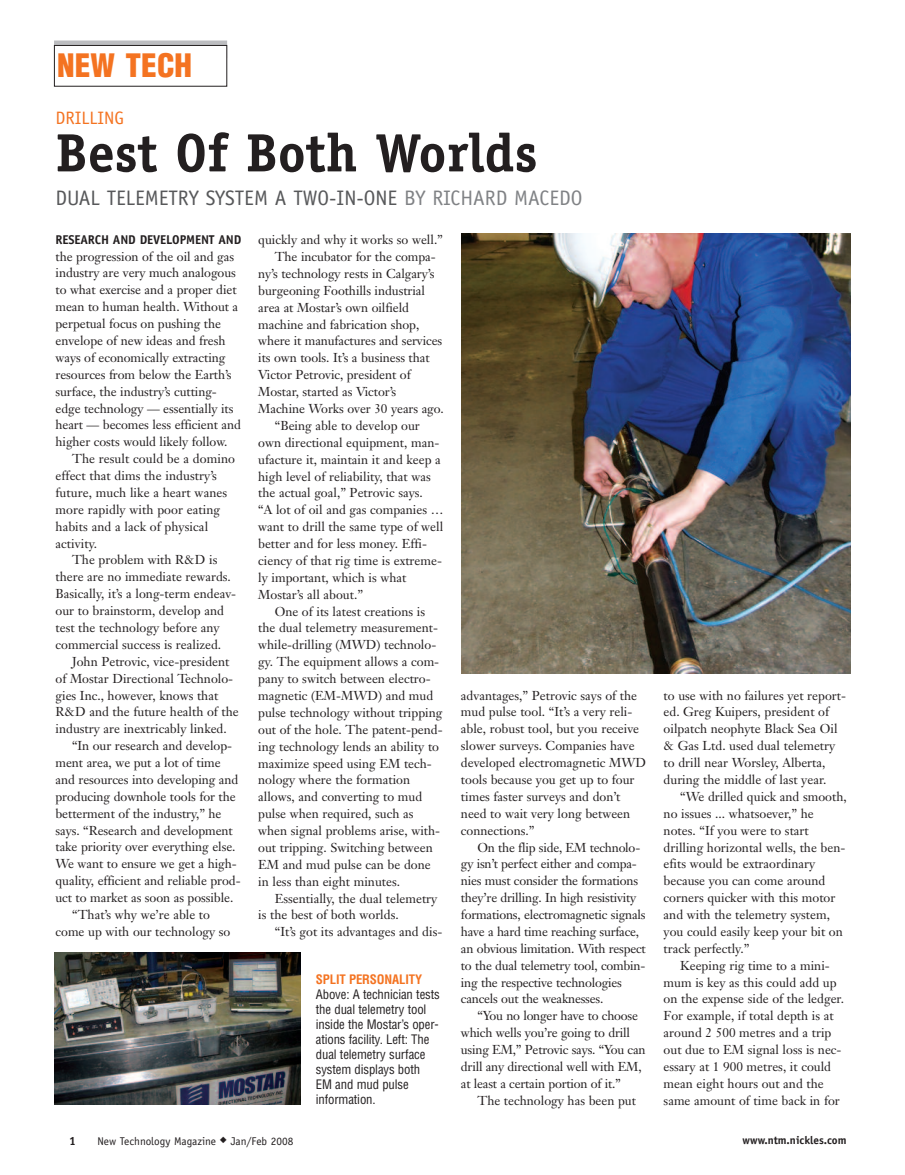
<style>
.page{position:relative;width:905px;height:1175px;background:#fff}
.page>*{position:absolute;margin:0;border:0;box-sizing:border-box;transform-origin:0 0}
.t1{font:700 54px "Officina Serif";color:#231f20}
.t2{font:900 condensed 31.5px "Helvetica";color:#f47321}
.t3{font:21px "Officina Sans";color:#57585a}
.t4{font:18px "Officina Sans";color:#f47321}
.t5{font:12.75px/16.8px "Janson Text";color:#231f20}
.t6{font:condensed 12.75px/15px "Helvetica";letter-spacing:-.01em;color:#231f20}
.t7{font:700 12.75px "Officina Sans";letter-spacing:-.01em;color:#231f20}
.t8{font:700 condensed 12.75px "Helvetica";letter-spacing:-.01em;color:#f47321}
.t9{font:700 12px "Officina Sans";color:#231f20}
.t10{font:11.25px "Officina Sans";color:#231f20}
.t11{font:700 11.25px "Officina Sans";color:#231f20}
.s1{color:#808285}
</style>
<div class="page">
<div style="left:54px;top:40px;width:173px;height:18px;border:4px solid #bcbdc0"></div>
<div style="left:54px;top:45px;width:173px;height:41px;background:#fff"></div>
<div style="left:54px;top:45px;width:173px;height:42px;border:1px solid #231f20"></div>
<img style="left:462px;top:233px;width:388px;height:440px">
<img style="left:54px;top:952px;width:247px;height:152px">
<h2 class="t2" style="left:57px;top:47px;width:136px">NEW TECH</h2>
<h3 class="t4" style="left:56px;top:111px;width:70px">DRILLING</h3>
<h1 class="t1" style="left:56px;top:133px;width:483px">Best Of Both Worlds</h1>
<h3 class="t3" style="left:56px;top:190px;width:528px">DUAL TELEMETRY SYSTEM A TWO-IN-ONE <span class="s1">BY RICHARD MACEDO</span></h3>
<p class="t7" style="left:56px;top:234px;width:187px">RESEARCH AND DEVELOPMENT AND</p>
<p class="t5" style="left:55px;top:249px;width:187px">the progression of the oil and gas industry are very much analogous to what exercise and a proper diet mean to human health. Without a perpetual focus on pushing the envelope of new ideas and fresh ways of economically extracting resources from below the Earth’s surface, the industry’s cutting&shy;edge technology — essentially its heart — becomes less efficient and higher costs would likely follow.</p>
<p class="t5" style="left:56px;top:451px;width:181px;text-indent:17px">The result could be a domino effect that dims the industry’s future, much like a heart wanes more rapidly with poor eating habits and a lack of physical activity.</p>
<p class="t5" style="left:56px;top:553px;width:182px;text-indent:17px">The problem with R&amp;D is there are no immediate rewards.<br>Basically, it’s a long-term endeav&shy;our to brainstorm, develop and test the technology before any commercial success is realized.</p>
<p class="t5" style="left:72px;top:654px;width:159px">John Petrovic, vice-president</p>
<p class="t5" style="left:56px;top:671px;width:179px">of Mostar Directional Technolo-</p>
<p class="t5" style="left:55px;top:688px;width:164px">gies Inc., however, knows that</p>
<p class="t5" style="left:56px;top:705px;width:185px">R&amp;D and the future health of the</p>
<p class="t5" style="left:56px;top:721px;width:173px">industry are inextricably linked.</p>
<p class="t5" style="left:72px;top:738px;width:161px">“In our research and develop-</p>
<p class="t5" style="left:56px;top:755px;width:167px">ment area, we put a lot of time</p>
<p class="t5" style="left:56px;top:772px;width:184px">and resources into developing and</p>
<p class="t5" style="left:55px;top:789px;width:182px">producing downhole tools for the</p>
<p class="t5" style="left:55px;top:806px;width:167px">betterment of the industry,” he</p>
<p class="t5" style="left:55px;top:823px;width:179px">says. “Research and development</p>
<p class="t5" style="left:55px;top:840px;width:181px">take priority over everything else.</p>
<p class="t5" style="left:55px;top:856px;width:183px">We want to ensure we get a high-</p>
<p class="t5" style="left:55px;top:873px;width:187px">quality, efficient and reliable prod-</p>
<p class="t5" style="left:55px;top:890px;width:179px">uct to market as soon as possible.</p>
<p class="t5" style="left:72px;top:907px;width:139px">“That’s why we’re able to</p>
<p class="t5" style="left:55px;top:924px;width:176px">come up with our technology so</p>
<p class="t5" style="left:258px;top:233px;width:186px">quickly and why it works so well.”</p>
<p class="t5" style="left:275px;top:249px;width:162px">The incubator for the compa-</p>
<p class="t5" style="left:258px;top:266px;width:178px">ny’s technology rests in Calgary’s</p>
<p class="t5" style="left:258px;top:283px;width:168px">burgeoning Foothills industrial</p>
<p class="t5" style="left:258px;top:300px;width:152px">area at Mostar’s own oilfield</p>
<p class="t5" style="left:258px;top:317px;width:163px">machine and fabrication shop,</p>
<p class="t5" style="left:258px;top:334px;width:185px">where it manufactures and services</p>
<p class="t5" style="left:258px;top:351px;width:173px">its own tools. It’s a business that</p>
<p class="t5" style="left:258px;top:368px;width:154px">Victor Petrovic, president of</p>
<p class="t5" style="left:258px;top:384px;width:140px">Mostar, started as Victor’s</p>
<p class="t5" style="left:258px;top:401px;width:187px">Machine Works over 30 years ago.</p>
<p class="t5" style="left:275px;top:418px;width:147px">“Being able to develop our</p>
<p class="t5" style="left:258px;top:435px;width:183px">own directional equipment, man-</p>
<p class="t5" style="left:258px;top:452px;width:184px">ufacture it, maintain it and keep a</p>
<p class="t5" style="left:258px;top:469px;width:174px">high level of reliability, that was</p>
<p class="t5" style="left:258px;top:486px;width:166px">the actual goal,” Petrovic says.</p>
<p class="t5" style="left:258px;top:503px;width:187px">“A lot of oil and gas companies …</p>
<p class="t5" style="left:258px;top:519px;width:186px">want to drill the same type of well</p>
<p class="t5" style="left:258px;top:536px;width:170px">better and for less money. Effi-</p>
<p class="t5" style="left:258px;top:553px;width:185px">ciency of that rig time is extreme-</p>
<p class="t5" style="left:258px;top:570px;width:150px">ly important, which is what</p>
<p class="t5" style="left:258px;top:587px;width:106px">Mostar’s all about.”</p>
<p class="t5" style="left:275px;top:604px;width:152px">One of its latest creations is</p>
<p class="t5" style="left:258px;top:621px;width:181px">the dual telemetry measurement-</p>
<p class="t5" style="left:258px;top:638px;width:179px">while-drilling (MWD) technolo-</p>
<p class="t5" style="left:258px;top:654px;width:182px">gy. The equipment allows a com-</p>
<p class="t5" style="left:258px;top:671px;width:174px">pany to switch between electro-</p>
<p class="t5" style="left:258px;top:688px;width:176px">magnetic (EM-MWD) and mud</p>
<p class="t5" style="left:258px;top:705px;width:186px">pulse technology without tripping</p>
<p class="t5" style="left:258px;top:722px;width:186px">out of the hole. The patent-pend-</p>
<p class="t5" style="left:258px;top:739px;width:182px">ing technology lends an ability to</p>
<p class="t5" style="left:258px;top:756px;width:175px">maximize speed using EM tech-</p>
<p class="t5" style="left:258px;top:773px;width:153px">nology where the formation</p>
<p class="t5" style="left:258px;top:789px;width:165px">allows, and converting to mud</p>
<p class="t5" style="left:258px;top:806px;width:157px">pulse when required, such as</p>
<p class="t5" style="left:258px;top:823px;width:183px">when signal problems arise, with-</p>
<p class="t5" style="left:258px;top:840px;width:176px">out tripping. Switching between</p>
<p class="t5" style="left:258px;top:857px;width:174px">EM and mud pulse can be done</p>
<p class="t5" style="left:258px;top:874px;width:143px">in less than eight minutes.</p>
<p class="t5" style="left:275px;top:891px;width:164px">Essentially, the dual telemetry</p>
<p class="t5" style="left:258px;top:908px;width:142px">is the best of both worlds.</p>
<p class="t5" style="left:275px;top:924px;width:169px">“It’s got its advantages and dis-</p>
<p class="t8" style="left:316px;top:972px;width:108px">SPLIT PERSONALITY</p>
<p class="t6" style="left:316px;top:987px;width:125px">Above: A technician tests the dual telemetry tool inside the Mostar’s oper&shy;ations facility. Left: The dual telemetry surface system displays both<br>EM and mud pulse information.</p>
<p class="t5" style="left:461px;top:688px;width:187px">advantages,” Petrovic says of the mud pulse tool. “It’s a very reli&shy;able, robust tool, but you receive slower surveys. Companies have developed electromagnetic MWD tools because you get up to four times faster surveys and don’t need to wait very long between connections.”</p>
<p class="t5" style="left:461px;top:840px;width:186px;text-indent:16px">On the flip side, EM technolo&shy;gy isn’t perfect either and compa&shy;nies must consider the formations they’re drilling. In high resistivity formations, electromagnetic signals have a hard time reaching surface, an obvious limitation. With respect to the dual telemetry tool, combin&shy;ing the respective technologies cancels out the weaknesses.</p>
<p class="t5" style="left:461px;top:1008px;width:186px;text-indent:17px">“You no longer have to choose which wells you’re going to drill using EM,” Petrovic says. “You can drill any directional well with EM, at least a certain portion of it.”</p>
<p class="t5" style="left:477px;top:1093px;width:160px">The technology has been put</p>
<p class="t5" style="left:663px;top:688px;width:184px">to use with no failures yet report&shy;ed. Greg Kuipers, president of oilpatch neophyte Black Sea Oil &amp; Gas Ltd. used dual telemetry to drill near Worsley, Alberta, during the middle of last year.</p>
<p class="t5" style="left:663px;top:789px;width:185px;text-indent:17px">“We drilled quick and smooth, no issues ... whatsoever,” he notes. “If you were to start drilling horizontal wells, the ben&shy;efits would be extraordinary because you can come around corners quicker with this motor and with the telemetry system, you could easily keep your bit on track perfectly.”</p>
<p class="t5" style="left:663px;top:958px;width:182px;text-indent:17px">Keeping rig time to a mini&shy;mum is key as this could add up on the expense side of the ledger.<br>For example, if total depth is at around 2 500 metres and a trip out due to EM signal loss is nec&shy;essary at 1 900 metres, it could mean eight hours out and the same amount of time back in for</p>
<p class="t9" style="left:69px;top:1136px;width:8px">1</p>
<p class="t10" style="left:98px;top:1136px;width:197px">New Technology Magazine ◆ Jan/Feb 2008</p>
<p class="t11" style="left:742px;top:1136px;width:105px">www.ntm.nickles.com</p>
</div>
